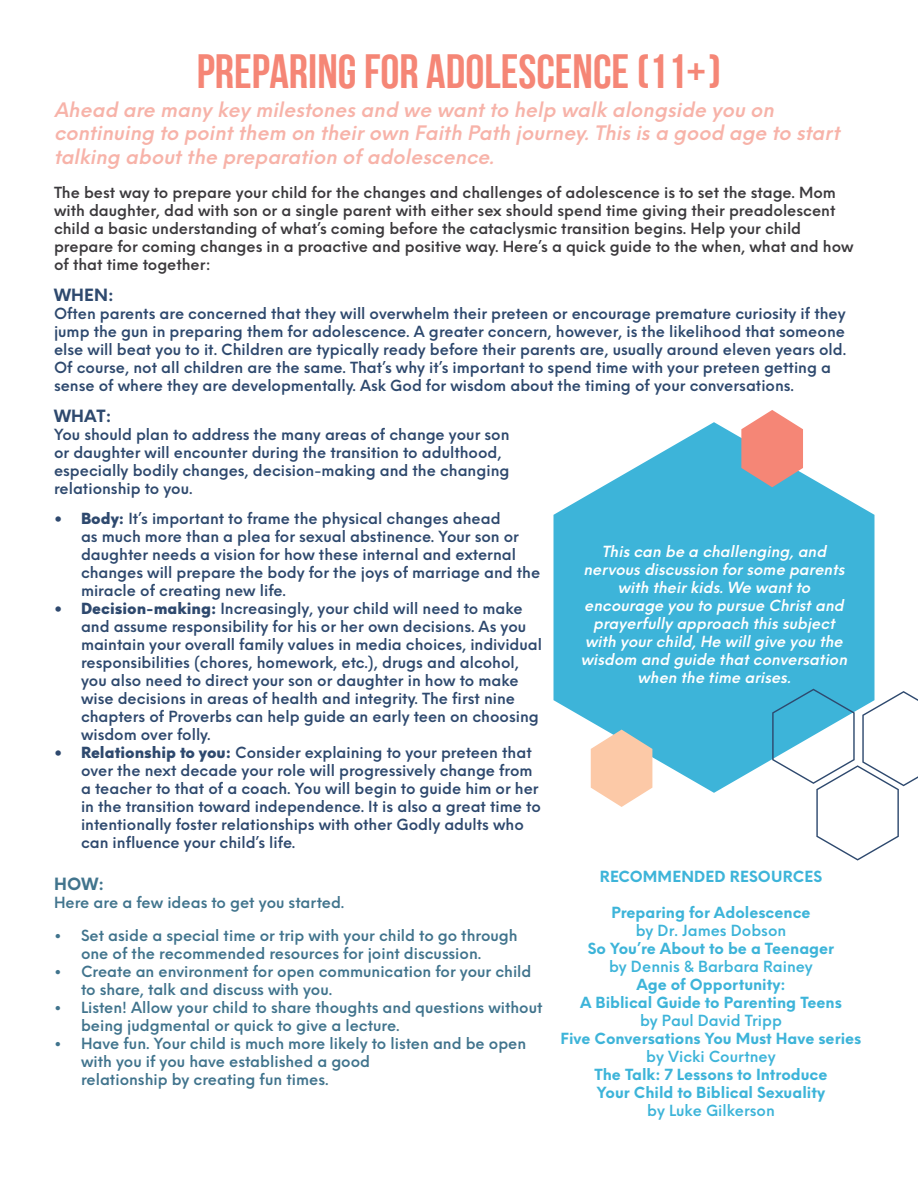
<style>
.page{position:relative;width:918px;height:1188px;background:#fff}
.page>*{position:absolute;margin:0;border:0;box-sizing:border-box;transform-origin:0 0}
.Paragraph_Style_14{font:48px "Bebas Neue";color:#f58676}
.Paragraph_Style_14-2{font:900 27px "Neue Einstellung";color:#f58676}
.t1{font:italic 600 19.5px/23.4px "Neue Einstellung";color:#f7b3a9}
.Paragraph_Style_11{font:700 16.5px "Neue Einstellung";letter-spacing:.01em;color:#2e496e}
.Paragraph_Style_11-2{font:700 16.5px "Neue Einstellung";color:#41748d}
.Paragraph_Style_11-3{font:600 15px/18px "Neue Einstellung";color:#2e496e}
.Paragraph_Style_11-4{font:600 15px/18px "Neue Einstellung";color:#41748d}
.Paragraph_Style_11-5{font:600 15px/18px "Neue Einstellung";color:#3c3a3d;text-align:justify}
.t2{font:italic 600 15px/18px "Neue Einstellung";color:#fff;text-align:center}
.t3{font:700 15px "Neue Einstellung";color:#3db4d9}
.t4{font:600 15px "Neue Einstellung";color:#3db4d9}
.s1{font-weight:900}
</style>
<div class="page">
<svg style="left:554px;top:422px;width:321px;height:371px;fill:#3db4d9"></svg>
<svg style="left:772px;top:689px;width:146px;height:172px"></svg>
<svg style="left:591px;top:730px;width:61px;height:77px"></svg>
<svg style="left:741px;top:410px;width:62px;height:77px"></svg>
<p class="Paragraph_Style_14" style="left:197px;top:44px;width:526px">PREPARING FOR ADOLESCENCE (11 )</p>
<p class="Paragraph_Style_14-2" style="left:686px;top:51px;width:22px">+</p>
<p class="t1" style="left:54px;top:98px;width:726px">Ahead are many key milestonesand we wantto help walk alongside you on</p>
<p class="t1" style="left:54px;top:121px;width:792px">continuing to pointthem on theirown Faith Path journey.Thisisa good age to start talking aboutthe preparation ofadolescence.</p>
<p class="Paragraph_Style_11-5" style="left:54px;top:184px;width:783px">The best way to prepare your child for the changes and challenges of adolescence is to set the stage. Mom with daughter, dad with son or a single parent with either sex should spend time giving their preadolescent child a basic understanding of what’s coming before the cataclysmic transition begins. Help your child</p>
<p class="Paragraph_Style_11-5" style="left:54px;top:238px;width:801px">prepare for coming changes in a proactive and positive way. Here’s a quick guide to the when, what and how of that time together:</p>
<p class="Paragraph_Style_11" style="left:54px;top:284px;width:61px">WHEN:</p>
<p class="Paragraph_Style_11-3" style="left:54px;top:305px;width:794px">Often parents are concerned that they will overwhelm their preteen or encourage premature curiosity if they jump the gun in preparing them for adolescence. A greater concern, however, is the likelihood that someone else will beat you to it. Children are typically ready before their parents are, usually around eleven years old.<br>Of course, not all children are the same. That’s why it’s important to spend time with your preteen getting a sense of where they are developmentally. Ask God for wisdom about the timing of your conversations.</p>
<p class="Paragraph_Style_11" style="left:54px;top:405px;width:59px">WHAT:</p>
<p class="Paragraph_Style_11-3" style="left:54px;top:426px;width:457px">You should plan to address the many areas of change your son</p>
<p class="Paragraph_Style_11-3" style="left:54px;top:444px;width:449px">or daughter will encounter during the transition to adulthood,</p>
<p class="Paragraph_Style_11-3" style="left:54px;top:462px;width:457px">especially bodily changes, decision-making and the changing relationship to you.</p>
<p class="Paragraph_Style_11-3" style="left:81px;top:510px;width:461px;text-indent:-27px"><span class="s1">• Body:</span> It’s important to frame the physical changes ahead<br>as much more than a plea for sexual abstinence. Your son or daughter needs a vision for how these internal and external changes will prepare the body for the joys of marriage and the miracle of creating new life.</p>
<p class="Paragraph_Style_11-3" style="left:81px;top:600px;width:463px;text-indent:-27px"><span class="s1">• Decision-making:</span> Increasingly, your child will need to make and assume responsibility for his or her own decisions. As you maintain your overall family values in media choices, individual responsibilities (chores, homework, etc.), drugs and alcohol, you also need to direct your son or daughter in how to make wise decisions in areas of health and integrity. The first nine chapters of Proverbs can help guide an early teen on choosing wisdom over folly.</p>
<p class="Paragraph_Style_11-3" style="left:81px;top:744px;width:461px;text-indent:-27px"><span class="s1">• Relationship to you:</span> Consider explaining to your preteen that over the next decade your role will progressively change from a teacher to that of a coach. You will begin to guide him or her in the transition toward independence. It is also a great time to intentionally foster relationships with other Godly adults who can influence your child’s life.</p>
<p class="Paragraph_Style_11-2" style="left:54px;top:873px;width:52px">HOW:</p>
<p class="Paragraph_Style_11-4" style="left:54px;top:894px;width:292px">Here are a few ideas to get you started.</p>
<p class="Paragraph_Style_11-4" style="left:81px;top:927px;width:438px;text-indent:-27px">• Set aside a special time or trip with your child to go through one of the recommended resources for joint discussion.</p>
<p class="Paragraph_Style_11-4" style="left:81px;top:963px;width:452px;text-indent:-27px">• Create an environment for open communication for your child to share, talk and discuss with you.</p>
<p class="Paragraph_Style_11-4" style="left:81px;top:999px;width:463px;text-indent:-27px">• Listen! Allow your child to share thoughts and questions without being judgmental or quick to give a lecture.</p>
<p class="Paragraph_Style_11-4" style="left:81px;top:1035px;width:447px;text-indent:-27px">• Have fun. Your child is much more likely to listen and be open with you if you have established a good<br>relationship by creating fun times.</p>
<p class="t2" style="left:583px;top:543px;width:266px">Thiscan be a challenging,and nervousdiscussion forsome parents with theirkids.We wantto</p>
<p class="t2" style="left:581px;top:597px;width:272px">encourage you to pursue Christand prayerfully approach thissubject with yourchild,He willgive you the wisdom and guide thatconversation when the time arises.</p>
<p class="t3" style="left:600px;top:866px;width:224px">RECOMMENDED RESOURCES</p>
<p class="t3" style="left:611px;top:902px;width:201px">Preparing for Adolescence</p>
<p class="t4" style="left:636px;top:920px;width:152px">by Dr. James Dobson</p>
<p class="t3" style="left:588px;top:938px;width:248px">So You’re About to be a Teenager</p>
<p class="t4" style="left:609px;top:956px;width:205px">by Dennis &amp; Barbara Rainey</p>
<p class="t3" style="left:636px;top:974px;width:151px">Age of Opportunity:</p>
<p class="t3" style="left:580px;top:992px;width:263px">A Biblical Guide to Parenting Teens</p>
<p class="t4" style="left:640px;top:1010px;width:143px">by Paul David Tripp</p>
<p class="t3" style="left:561px;top:1028px;width:302px">Five Conversations You Must Have series</p>
<p class="t4" style="left:646px;top:1046px;width:131px">by Vicki Courtney</p>
<p class="t3" style="left:595px;top:1064px;width:234px">The Talk: 7 Lessons to Introduce</p>
<p class="t3" style="left:597px;top:1082px;width:230px">Your Child to Biblical Sexuality</p>
<p class="t4" style="left:647px;top:1100px;width:129px">by Luke Gilkerson</p>
</div>
